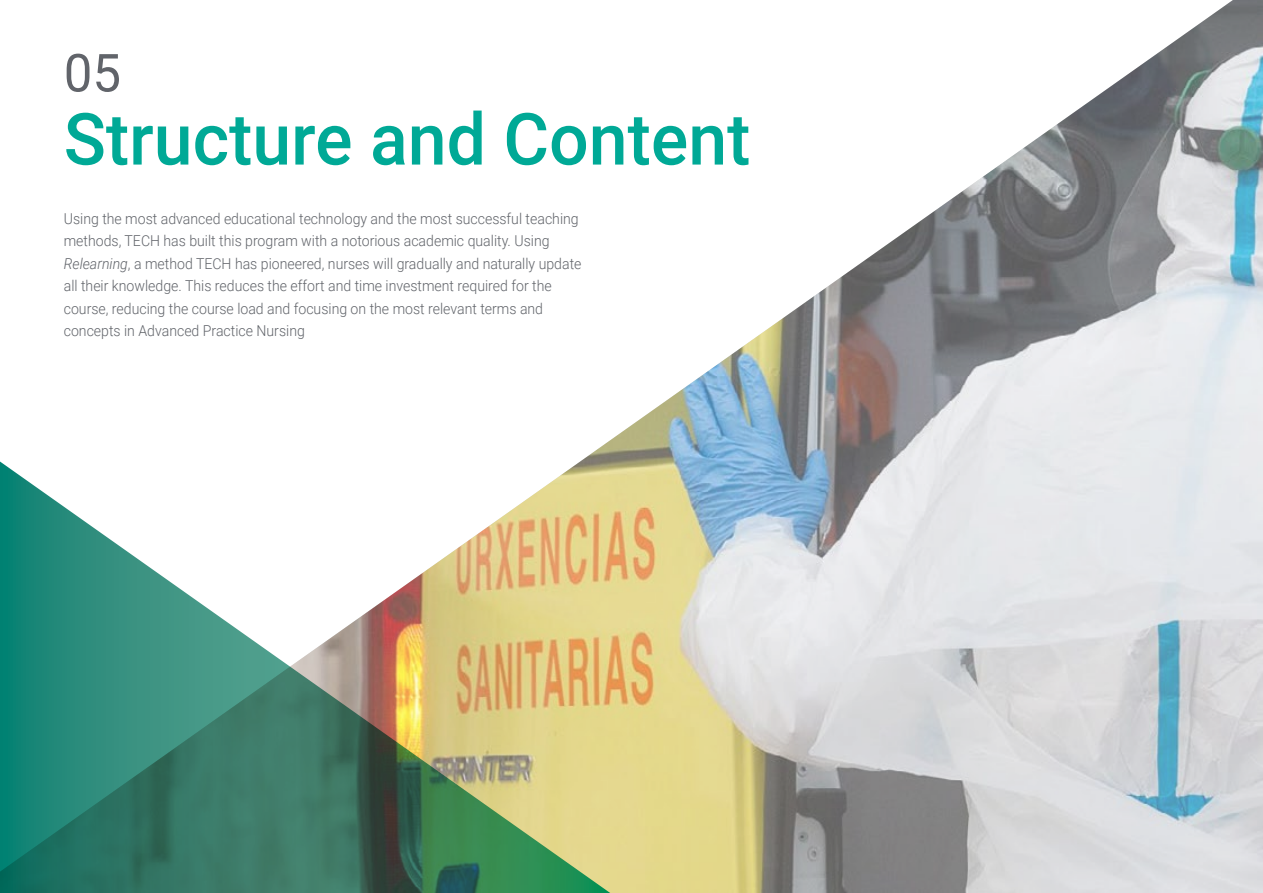
<style>
.page{position:relative;width:1263px;height:893px;background:#fff}
.page>*{position:absolute;margin:0;border:0;box-sizing:border-box;transform-origin:0 0}
.t1{font:500 72px "Roboto";color:#00a996}
.t2{font:52.5px "Roboto";color:#61646a}
.t3{font:300 15px/22.5px "Roboto";color:#61646a;scale:.94 1}
.s1{font-style:italic}
</style>
<div class="page">
<img style="left:602px;top:0;width:661px;height:893px">
<svg style="left:0;top:446px;width:640px;height:447px"></svg>
<h2 class="t2" style="left:64px;top:36px;width:59px">05</h2>
<h1 class="t1" style="left:64px;top:89px;width:688px">Structure and Content</h1>
<p class="t3" style="left:64px;top:207px;width:552px">Using the most advanced educational technology and the most successful teaching methods, TECH has built this program with a notorious academic quality. Using <span class="s1">Relearning</span>, a method TECH has pioneered, nurses will gradually and naturally update all their knowledge. This reduces the effort and time investment required for the course, reducing the course load and focusing on the most relevant terms and concepts in Advanced Practice Nursing</p>
</div>
